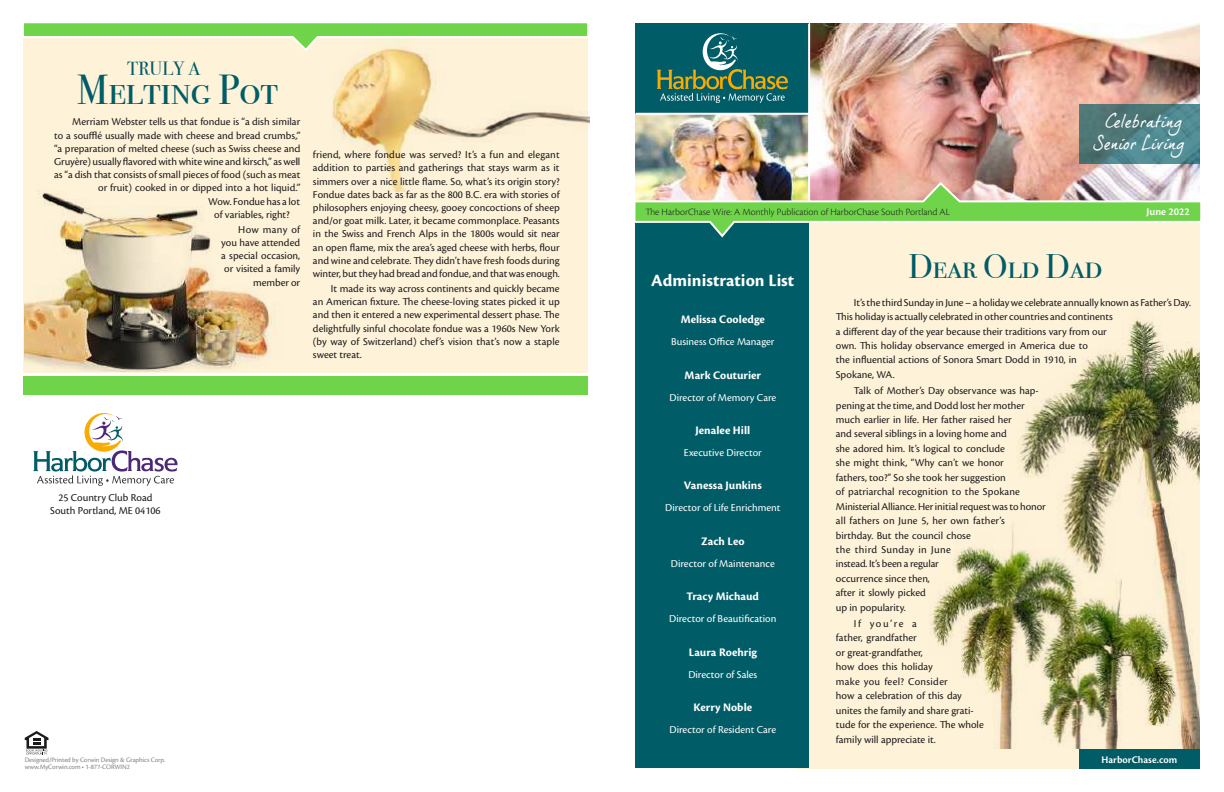
<style>
.page{position:relative;width:1224px;height:792px;background:#fff}
.page>*{position:absolute;margin:0;border:0;box-sizing:border-box;transform-origin:0 0}
.t1{font:41.9px "Bodoni Svty Two SCITCTT";color:#005c66}
.t2{font:34px "Bodoni Svty Two SCITCTT";color:#005c66}
.t3{font:19.1px "Bodoni Svty Two SCITCTT";color:#005c66}
.t4{font:18px/21.6px "dear Joe 5 CASUAL P";color:#fff;text-align:center}
.t5{font:700 18px "Cronos Pro";letter-spacing:.005em;color:#fff}
.t6{font:700 12px "Cronos Pro";letter-spacing:.005em;color:#fff}
.t7{font:11px/14.4px "Cronos Pro";color:#1c1b1b}
.t8{font:11px "Cronos Pro";color:#fff}
.t9{font:600 11px "Cronos Pro";color:#fff}
.t10{font:600 10.5px "Cronos Pro";color:#fff}
.t11{font:300 10px "Cronos Pro";color:#1c1b1b}
.t12{font:7px/7px "Cronos Pro";letter-spacing:-.01em;color:#828383}
</style>
<div class="page">
<div style="left:795px;top:213px;width:405px;height:555px;background:#fef2d9"></div>
<div style="left:24px;top:33px;width:564px;height:339px;background:#fef2d9"></div>
<div style="left:636px;top:211px;width:173px;height:557px;background:#005c66"></div>
<img style="left:636px;top:115px;width:172px;height:65px">
<img style="left:810px;top:24px;width:390px;height:156px">
<div style="left:636px;top:24px;width:173px;height:90px;background:#005c66"></div>
<img style="left:635px;top:180px;width:566px;height:59px">
<hr style="left:808px;top:24px;width:2px;height:177px;background:#fff">
<hr style="left:636px;top:113px;width:173px;height:2px;background:#fff">
<svg style="left:1079px;top:104px;width:121px;height:60px;background:#4e8084"></svg>
<svg style="left:23px;top:23px;width:565px;height:30px"></svg>
<div style="left:24px;top:376px;width:564px;height:19px;background:#70d44b"></div>
<svg style="left:25px;top:731px;width:23px;height:24px"></svg>
<svg style="left:657px;top:33px;width:131px;height:70px"></svg>
<div style="left:1079px;top:749px;width:121px;height:19px;background:#005c66"></div>
<svg style="left:33px;top:413px;width:145px;height:73px"></svg>
<img style="left:25px;top:190px;width:251px;height:182px">
<img style="left:298px;top:39px;width:291px;height:152px">
<img style="left:930px;top:317px;width:270px;height:432px">
<h3 class="t3" style="left:127px;top:57px;width:74px">TRULY A</h3>
<h1 class="t1" style="left:77px;top:65px;width:203px">Melting Pot</h1>
<p class="t7" style="left:72px;top:115px;width:230px">Merriam Webster tells us that fondue is “a dish similar</p>
<p class="t7" style="left:54px;top:128px;width:248px">to a soufflé usually made with cheese and bread crumbs,”</p>
<p class="t7" style="left:54px;top:141px;width:247px">“a preparation of melted cheese (such as Swiss cheese and</p>
<p class="t7" style="left:54px;top:155px;width:248px">Gruyère) usually flavored with white wine and kirsch,” as well</p>
<p class="t7" style="left:54px;top:168px;width:247px">as “a dish that consists of small pieces of food (such as meat</p>
<p class="t7" style="left:98px;top:181px;width:204px">or fruit) cooked in or dipped into a hot liquid.”</p>
<p class="t7" style="left:208px;top:194px;width:93px">Wow. Fondue has a lot</p>
<p class="t7" style="left:214px;top:207px;width:77px">of variables, right?</p>
<p class="t7" style="left:221px;top:223px;width:81px;line-height:13.2px;text-align:right">How many of you have attended a special occasion, or visited a family member or</p>
<p class="t7" style="left:313px;top:148px;width:248px;line-height:13.2px;text-align:justify">friend, where fondue was served? It’s a fun and elegant addition to parties and gatherings that stays warm as it simmers over a nice little flame. So, what’s its origin story?<br>Fondue dates back as far as the 800 B.C. era with stories of philosophers enjoying cheesy, gooey concoctions of sheep and/or goat milk. Later, it became commonplace. Peasants in the Swiss and French Alps in the 1800s would sit near an open flame, mix the area’s aged cheese with herbs, flour and wine and celebrate. They didn’t have fresh foods during winter, but they had bread and fondue, and that was enough.</p>
<p class="t7" style="left:313px;top:282px;width:248px;line-height:13.2px;text-align:justify;text-indent:18px">It made its way across continents and quickly became an American fixture. The cheese-loving states picked it up and then it entered a new experimental dessert phase. The delightfully sinful chocolate fondue was a 1960s New York (by way of Switzerland) chef’s vision that’s now a staple sweet treat.</p>
<p class="t7" style="left:50px;top:491px;width:112px;line-height:13.2px;text-align:center">25 Country Club Road<br>South Portland, ME 04106</p>
<p class="t11" style="left:645px;top:206px;width:306px">The HarborChase Wire: A Monthly Publication of HarborChase South Portland AL</p>
<h3 class="t4" style="left:1094px;top:110px;width:93px">Celebrating<br>Senior Living</h3>
<p class="t9" style="left:1147px;top:205px;width:45px">June 2022</p>
<h3 class="t5" style="left:651px;top:270px;width:145px">Administration List</h3>
<p class="t6" style="left:681px;top:313px;width:86px">Melissa Cooledge</p>
<p class="t8" style="left:671px;top:335px;width:105px">Business Office Manager</p>
<p class="t6" style="left:685px;top:368px;width:78px">Mark Couturier</p>
<p class="t8" style="left:669px;top:391px;width:108px">Director of Memory Care</p>
<p class="t6" style="left:695px;top:423px;width:56px">Jenalee Hill</p>
<p class="t8" style="left:684px;top:446px;width:79px">Executive Director</p>
<p class="t6" style="left:684px;top:479px;width:79px">Vanessa Junkins</p>
<p class="t8" style="left:665px;top:502px;width:117px">Director of Life Enrichment</p>
<p class="t6" style="left:701px;top:534px;width:45px">Zach Leo</p>
<p class="t8" style="left:671px;top:557px;width:106px">Director of Maintenance</p>
<p class="t6" style="left:687px;top:590px;width:74px">Tracy Michaud</p>
<p class="t8" style="left:669px;top:612px;width:109px">Director of Beautification</p>
<p class="t6" style="left:689px;top:645px;width:70px">Laura Roehrig</p>
<p class="t8" style="left:688px;top:668px;width:71px">Director of Sales</p>
<p class="t6" style="left:693px;top:700px;width:60px">Kerry Noble</p>
<p class="t8" style="left:670px;top:723px;width:108px">Director of Resident Care</p>
<h2 class="t2" style="left:909px;top:246px;width:195px">Dear Old Dad</h2>
<p class="t7" style="left:836px;top:295px;width:357px;text-indent:18px">It’s the third Sunday in June – a holiday we celebrate annually known as Father’s Day.<br>This holiday is actually celebrated in other countries and continents<br>a different day of the year because their traditions vary from our<br>own. This holiday observance emerged in America due to<br>the influential actions of Sonora Smart Dodd in 1910, in<br>Spokane, WA.</p>
<p class="t7" style="left:836px;top:383px;width:211px;text-indent:18px">Talk of Mother’s Day observance was hap&shy;pening at the time, and Dodd lost her mother much earlier in life. Her father raised her<br>and several siblings in a loving home and<br>she adored him. It’s logical to conclude<br>she might think, “Why can’t we honor<br>fathers, too?” So she took her suggestion<br>of patriarchal recognition to the Spokane Ministerial Alliance. Her initial request was to honor all fathers on June 5, her own father’s<br>birthday. But the council chose<br>the third Sunday in June<br>instead. It’s been a regular<br>occurrence since then,<br>after it slowly picked<br>up in popularity.</p>
<p class="t7" style="left:836px;top:616px;width:149px;text-indent:18px">If you’re a<br>father, grandfather<br>or great-grandfather,<br>how does this holiday<br>make you feel? Consider<br>how a celebration of this day unites the family and share grati&shy;tude for the experience. The whole family will appreciate it.</p>
<p class="t12" style="left:25px;top:756px;width:142px">Designed/Printed by Corwin Design &amp; Graphics Corp. www.MyCorwin.com • 1-877-CORWIN2</p>
<p class="t10" style="left:1102px;top:753px;width:77px">HarborChase.com</p>
</div>
